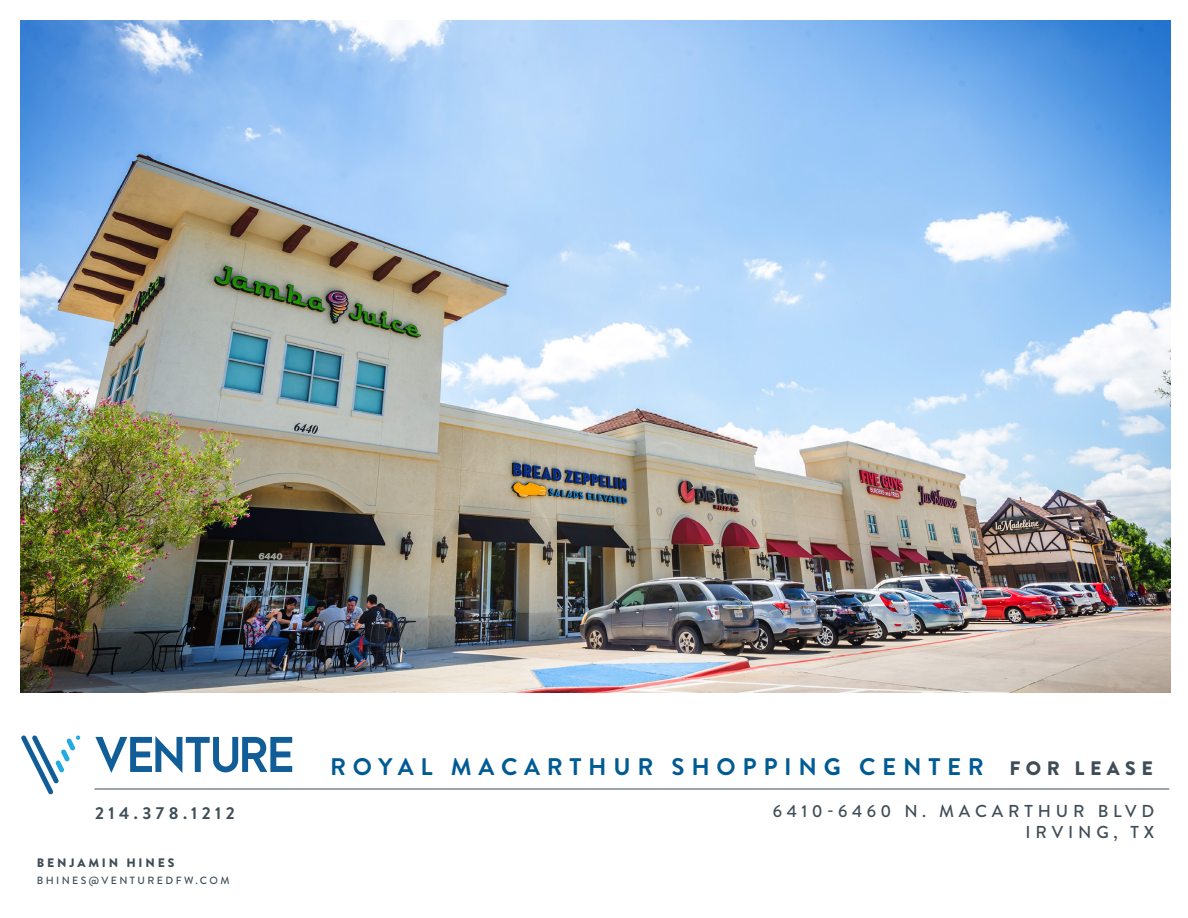
<style>
.page{position:relative;width:1188px;height:918px;background:#fff}
.page>*{position:absolute;margin:0;border:0;box-sizing:border-box;transform-origin:0 0}
.t1{font:700 24px "Brandon Grotesque";letter-spacing:.28em;color:#005b94}
.t2{font:500 17.25px/20.7px "Brandon Grotesque";letter-spacing:.28em;color:#3f4d57;text-align:right}
.t3{font:700 17.25px "Brandon Grotesque";letter-spacing:.26em;color:#3f4d57}
.t4{font:900 12.3px "Brandon Grotesque";letter-spacing:.23em;color:#3f4d57}
.t5{font:500 10.5px "Brandon Grotesque";letter-spacing:.23em;color:#3f4d57}
.s1{font-weight:900;font-size:19.5px;color:#3f4d57}
</style>
<div class="page">
<hr style="left:94px;top:789px;width:1075px;height:1px;background:#3f4d57">
<svg style="left:21px;top:736px;width:60px;height:59px"></svg>
<svg style="left:95px;top:736px;width:197px;height:37px"></svg>
<img style="left:21px;top:21px;width:1149px;height:671px">
<p class="t3" style="left:95px;top:801px;width:141px">214.378.1212</p>
<p class="t4" style="left:37px;top:854px;width:139px">BENJAMIN HINES</p>
<p class="t5" style="left:37px;top:873px;width:194px">BHINES@VENTUREDFW.COM</p>
<p class="t1" style="left:330px;top:750px;width:824px">ROYAL MACARTHUR SHOPPING CENTER <span class="s1">FOR LEASE</span></p>
<p class="t2" style="left:773px;top:801px;width:383px">6410-6460 N. MACARTHUR BLVD<br>IRVING, TX</p>
</div>
